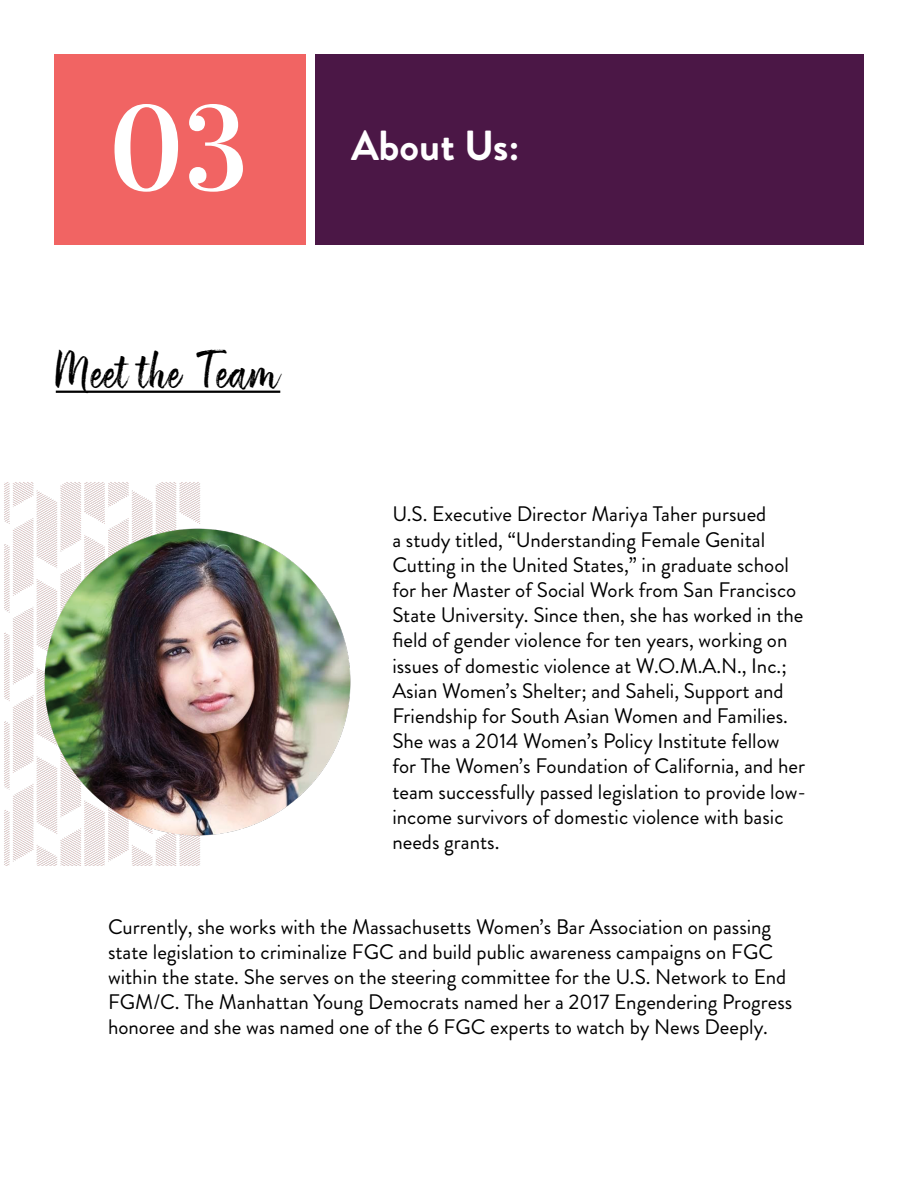
<style>
.page{position:relative;width:918px;height:1188px;background:#fff}
.page>*{position:absolute;margin:0;border:0;box-sizing:border-box;transform-origin:0 0}
.t1{font:120px "Vidaloka";color:#fff}
.t2{font:45px "ATS Script";color:#000}
.t3{font:700 42px "Brandon Grotesque";color:#fff}
.t4{font:21px/25.2px "Brandon Grotesque";color:#000}
</style>
<div class="page">
<hr style="left:56px;top:391px;width:224px;height:2px;background:#000">
<div style="left:315px;top:55px;width:549px;height:190px;background:#4b1746"></div>
<div style="left:54px;top:55px;width:252px;height:190px;background:#f16463"></div>
<img style="left:4px;top:482px;width:347px;height:384px">
<h1 class="t1" style="left:109px;top:77px;width:141px">03</h1>
<h2 class="t2" style="left:56px;top:346px;width:226px">Meet the Team</h2>
<h3 class="t3" style="left:351px;top:116px;width:170px">About Us:</h3>
<p class="t4" style="left:392px;top:502px;width:415px">U.S. Executive Director Mariya Taher pursued<br>a study titled, “Understanding Female Genital Cutting in the United States,” in graduate school for her Master of Social Work from San Francisco State University. Since then, she has worked in the field of gender violence for ten years, working on issues of domestic violence at W.O.M.A.N., Inc.; Asian Women’s Shelter; and Saheli, Support and Friendship for South Asian Women and Families.<br>She was a 2014 Women’s Policy Institute fellow for The Women’s Foundation of California, and her team successfully passed legislation to provide low&shy;income survivors of domestic violence with basic needs grants.</p>
<p class="t4" style="left:108px;top:914px;width:686px">Currently, she works with the Massachusetts Women’s Bar Association on passing state legislation to criminalize FGC and build public awareness campaigns on FGC within the state. She serves on the steering committee for the U.S. Network to End FGM/C. The Manhattan Young Democrats named her a 2017 Engendering Progress honoree and she was named one of the 6 FGC experts to watch by News Deeply.</p>
</div>
